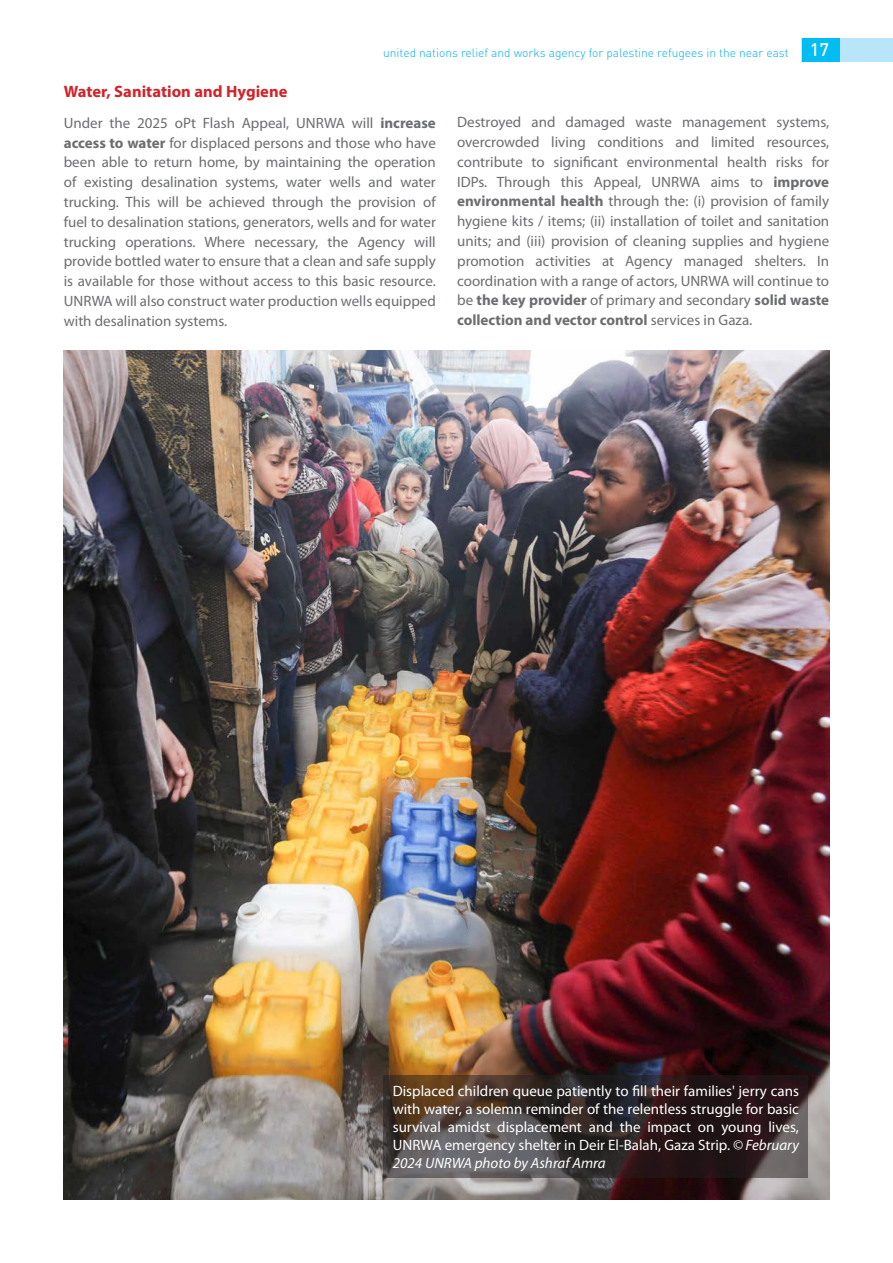
<style>
.page{position:relative;width:893px;height:1263px;background:#fff}
.page>*{position:absolute;margin:0;border:0;box-sizing:border-box;transform-origin:0 0}
.Body_text{font:700 16.5px "Myriad Pro";letter-spacing:.005em;color:#d1232a}
.S-Body_Text{font:15px/19.8px "Myriad Pro";color:#6c6d70;text-align:justify}
.Photo_Caption{font:15px/18px "Myriad Pro";color:#fff;text-align:justify}
.t1{font:300 12px "DIN Pro";color:#00aeef}
.s1{font-weight:500;font-size:18px;color:#fff}
.s2{font-weight:700}
.s3{font-style:italic}
</style>
<div class="page">
<div style="left:801px;top:39px;width:92px;height:23px;background:#b9e5fa"></div>
<div style="left:801px;top:39px;width:38px;height:23px;background:#01bdf2"></div>
<img style="left:64px;top:351px;width:765px;height:848px">
<svg style="left:384px;top:1076px;width:424px;height:102px;background:#3e3332"></svg>
<p class="t1" style="left:383px;top:44px;width:447px">united nations relief and works agency for palestine refugees in the near east <span class="s1">17</span></p>
<p class="Body_text" style="left:64px;top:81px;width:225px">Water, Sanitation and Hygiene</p>
<p class="S-Body_Text" style="left:64px;top:113px;width:374px">Under the 2025 oPt Flash Appeal, UNRWA will <span class="s2">increase access to water</span> for displaced persons and those who have been able to return home, by maintaining the operation of existing desalination systems, water wells and water trucking. This will be achieved through the provision of fuel to desalination stations, generators, wells and for water trucking operations. Where necessary, the Agency will provide bottled water to ensure that a clean and safe supply is available for those without access to this basic resource.<br>UNRWA will also construct water production wells equipped with desalination systems.</p>
<p class="S-Body_Text" style="left:457px;top:112px;width:374px">Destroyed and damaged waste management systems, overcrowded living conditions and limited resources, contribute to significant environmental health risks for IDPs. Through this Appeal, UNRWA aims to <span class="s2">improve environmental health</span> through the: (i) provision of family hygiene kits / items; (ii) installation of toilet and sanitation units; and (iii) provision of cleaning supplies and hygiene promotion activities at Agency managed shelters. In coordination with a range of actors, UNRWA will continue to be <span class="s2">the key provider</span> of primary and secondary <span class="s2">solid waste collection and vector control</span> services in Gaza.</p>
<p class="Photo_Caption" style="left:393px;top:1082px;width:408px">Displaced children queue patiently to fill their families' jerry cans with water, a solemn reminder of the relentless struggle for basic survival amidst displacement and the impact on young lives, UNRWA emergency shelter in Deir El-Balah, Gaza Strip. <span class="s3">© February 2024 UNRWA photo by Ashraf Amra</span></p>
</div>
